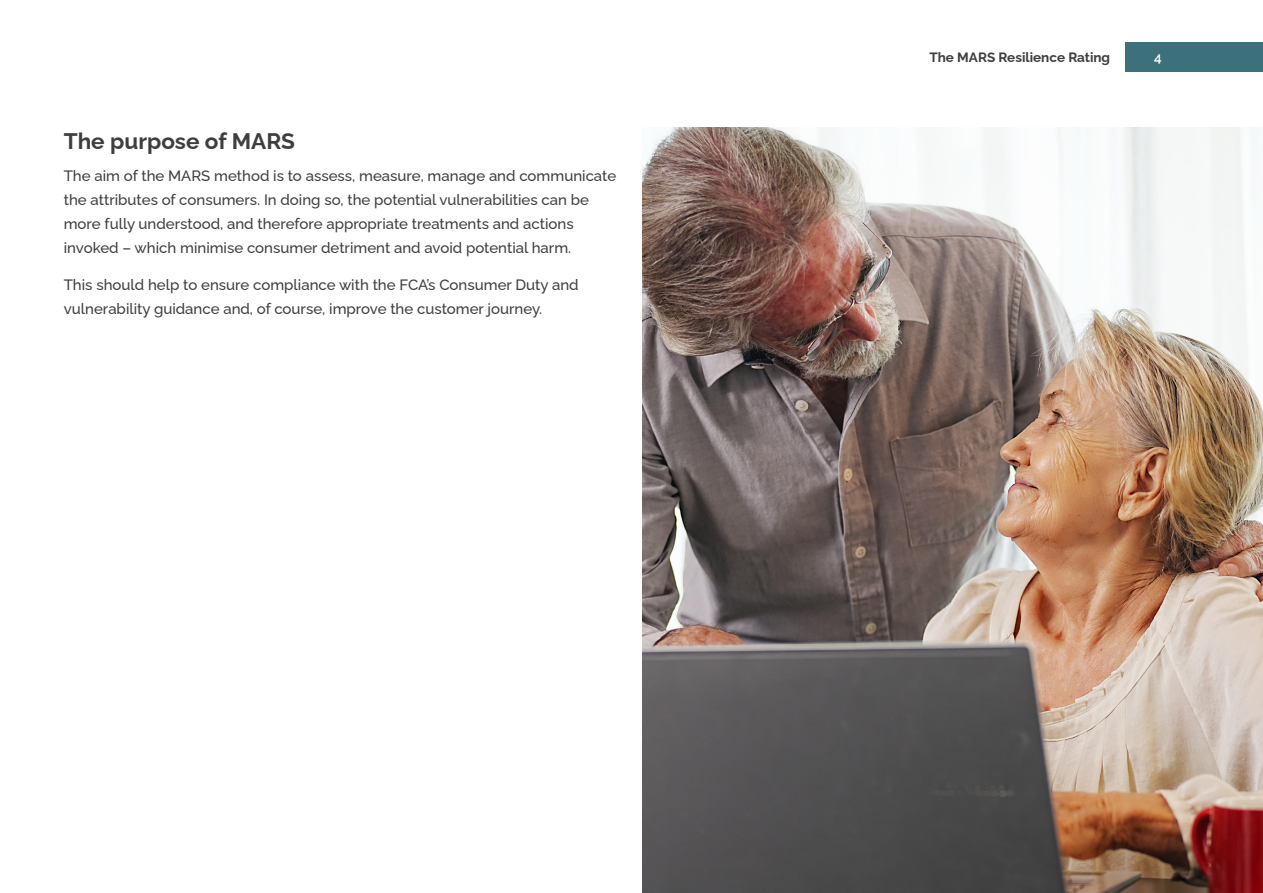
<style>
.page{position:relative;width:1263px;height:893px;background:#fff}
.page>*{position:absolute;margin:0;border:0;box-sizing:border-box;transform-origin:0 0}
.Heading_1{font:700 22.5px "Raleway";color:#3e3e3f}
.Body_Text{font:500 15px/24px "Raleway";color:#3e3e3f}
.t1{font:700 13.5px "Raleway";color:#3e3e3f}
.t2{font:600 13.5px "Raleway";color:#fff}
</style>
<div class="page">
<div style="left:1125px;top:43px;width:138px;height:29px;background:#3c707a"></div>
<img style="left:642px;top:128px;width:621px;height:765px">
<p class="Heading_1" style="left:64px;top:123px;width:233px">The purpose of MARS</p>
<p class="Body_Text" style="left:64px;top:162px;width:554px">The aim of the MARS method is to assess, measure, manage and communicate the attributes of consumers. In doing so, the potential vulnerabilities can be more fully understood, and therefore appropriate treatments and actions invoked – which minimise consumer detriment and avoid potential harm.</p>
<p class="Body_Text" style="left:64px;top:271px;width:516px">This should help to ensure compliance with the FCA’s Consumer Duty and vulnerability guidance and, of course, improve the customer journey.</p>
<p class="t1" style="left:929px;top:47px;width:182px">The MARS Resilience Rating</p>
<p class="t2" style="left:1154px;top:47px;width:9px">4</p>
</div>
